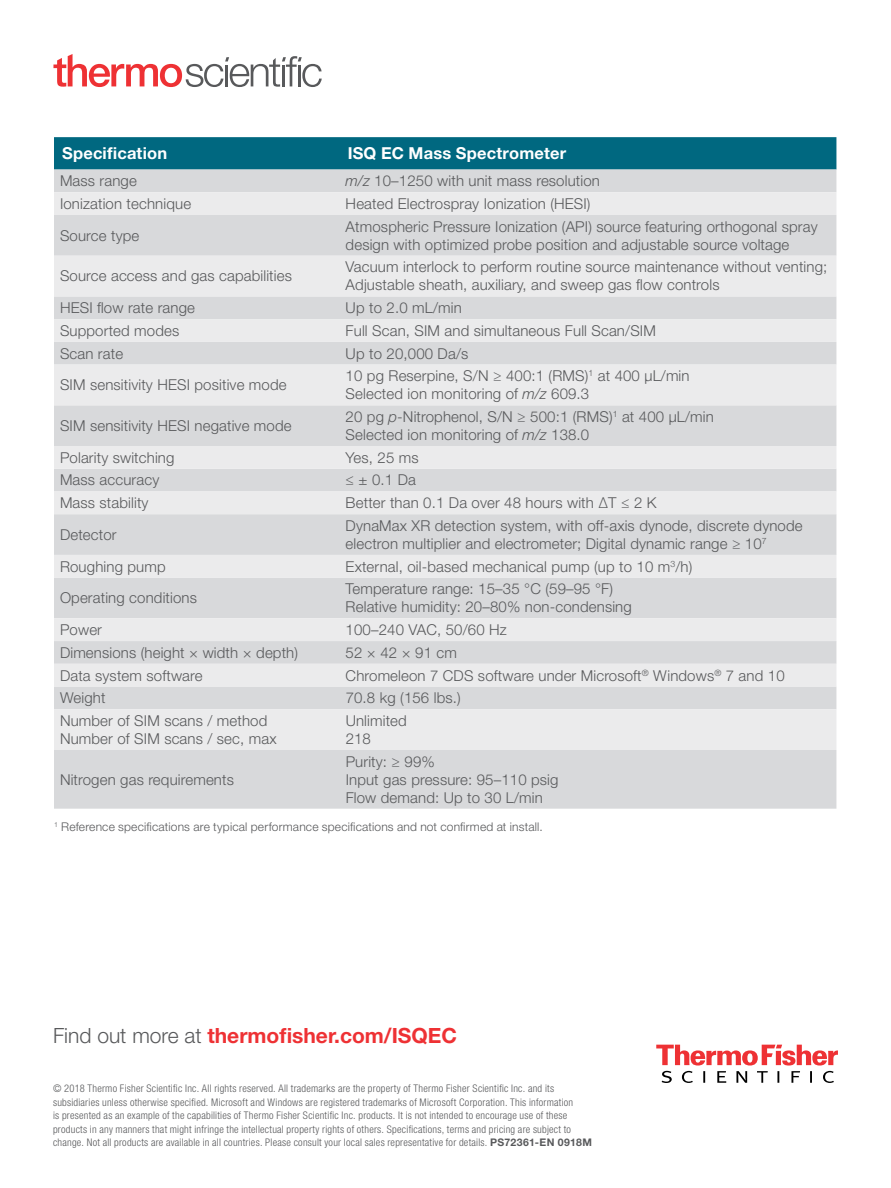
<style>
.page{position:relative;width:891px;height:1188px;background:#fff}
.page>*{position:absolute;margin:0;border:0;box-sizing:border-box;transform-origin:0 0}
.t1{font:700 21px "Helvetica Neue LT Std";color:#ee3134}
.t2{font:700 16.5px "Helvetica Neue LT Std";letter-spacing:.01em;color:#fff}
.t3{font:300 15px/18px "Helvetica Neue LT Std";letter-spacing:.01em;color:#58595b}
.t4{font:300 12px "Helvetica Neue LT Std";letter-spacing:.015em;color:#58595b}
.t5{font:300 condensed 10.5px/13.5px "Helvetica Neue LT Std";letter-spacing:.025em;color:#58595b}
.s1{font-style:italic}
.s2{font-stretch:condensed}
.s3{font-weight:300;color:#58595b}
.s4{font-weight:700;font-stretch:normal}
</style>
<div class="page">
<svg style="left:656px;top:1045px;width:182px;height:38px"></svg>
<svg style="left:53px;top:54px;width:269px;height:33px"></svg>
<div style="left:54px;top:137px;width:782px;height:33px;background:#006880"></div>
<div style="left:54px;top:170px;width:782px;height:639px;background:#d8d9db"></div>
<svg style="left:54px;top:192px;width:782px;height:558px;background:#e1e2e3"></svg>
<p class="t2" style="left:62px;top:143px;width:107px">Specification</p>
<p class="t2" style="left:348px;top:143px;width:220px">ISQ EC Mass Spectrometer</p>
<p class="t3" style="left:60px;top:172px;width:78px">Mass range</p>
<p class="t3" style="left:346px;top:172px;width:256px"><span class="s1">m/z</span> 10–1250 with unit mass resolution</p>
<p class="t3" style="left:60px;top:194px;width:133px">Ionization technique</p>
<p class="t3" style="left:346px;top:194px;width:246px">Heated Electrospray Ionization (HESI)</p>
<p class="t3" style="left:60px;top:226px;width:81px">Source type</p>
<p class="t3" style="left:346px;top:217px;width:474px">Atmospheric Pressure Ionization (API) source featuring orthogonal spray design with optimized probe position and adjustable source voltage</p>
<p class="t3" style="left:60px;top:267px;width:233px">Source access and gas capabilities</p>
<p class="t3" style="left:346px;top:258px;width:483px">Vacuum interlock to perform routine source maintenance without venting;<br>Adjustable sheath, auxiliary, and sweep gas flow controls</p>
<p class="t3" style="left:60px;top:299px;width:136px">HESI flow rate range</p>
<p class="t3" style="left:346px;top:299px;width:118px">Up to 2.0 mL/min</p>
<p class="t3" style="left:60px;top:321px;width:121px">Supported modes</p>
<p class="t3" style="left:346px;top:321px;width:312px">Full Scan, SIM and simultaneous Full Scan/SIM</p>
<p class="t3" style="left:60px;top:344px;width:65px">Scan rate</p>
<p class="t3" style="left:346px;top:344px;width:124px">Up to 20,000 Da/s</p>
<p class="t3" style="left:60px;top:376px;width:228px">SIM sensitivity HESI positive mode</p>
<p class="t3" style="left:346px;top:367px;width:345px">10 pg Reserpine, S/N ≥ 400:1 (RMS)<sup>1</sup> at 400 μL/min<br>Selected ion monitoring of <span class="s1">m/z</span> 609.3</p>
<p class="t3" style="left:60px;top:416px;width:233px">SIM sensitivity HESI negative mode</p>
<p class="t3" style="left:346px;top:407px;width:370px">20 pg <span class="s1">p</span>-Nitrophenol, S/N ≥ 500:1 (RMS)<sup>1</sup> at 400 μL/min<br>Selected ion monitoring of <span class="s1">m/z</span> 138.0</p>
<p class="t3" style="left:60px;top:448px;width:116px">Polarity switching</p>
<p class="t3" style="left:346px;top:448px;width:75px">Yes, 25 ms</p>
<p class="t3" style="left:60px;top:471px;width:101px">Mass accuracy</p>
<p class="t3" style="left:346px;top:471px;width:72px">≤ ± 0.1 Da</p>
<p class="t3" style="left:60px;top:494px;width:90px">Mass stability</p>
<p class="t3" style="left:346px;top:494px;width:312px">Better than 0.1 Da over 48 hours with ΔT ≤ 2 K</p>
<p class="t3" style="left:60px;top:525px;width:58px">Detector</p>
<p class="t3" style="left:346px;top:516px;width:459px">DynaMax XR detection system, with off-axis dynode, discrete dynode electron multiplier and electrometer; Digital dynamic range ≥ 10<sup>7</sup></p>
<p class="t3" style="left:60px;top:557px;width:107px">Roughing pump</p>
<p class="t3" style="left:346px;top:557px;width:348px">External, oil-based mechanical pump (up to 10 m<sup>3</sup>/h)</p>
<p class="t3" style="left:60px;top:589px;width:139px">Operating conditions</p>
<p class="t3" style="left:346px;top:580px;width:288px">Temperature range: 15–35 °C (59–95 °F)<br>Relative humidity: 20–80% non-condensing</p>
<p class="t3" style="left:60px;top:620px;width:44px">Power</p>
<p class="t3" style="left:346px;top:620px;width:163px">100–240 VAC, 50/60 Hz</p>
<p class="t3" style="left:60px;top:643px;width:240px">Dimensions (height <span class="s2">×</span> width <span class="s2">×</span> depth)</p>
<p class="t3" style="left:346px;top:643px;width:113px">52 <span class="s2">×</span> 42 <span class="s2">×</span> 91 cm</p>
<p class="t3" style="left:60px;top:666px;width:144px">Data system software</p>
<p class="t3" style="left:346px;top:666px;width:441px">Chromeleon 7 CDS software under Microsoft<sup>®</sup> Windows<sup>®</sup> 7 and 10</p>
<p class="t3" style="left:60px;top:689px;width:47px">Weight</p>
<p class="t3" style="left:346px;top:689px;width:117px">70.8 kg (156 lbs.)</p>
<p class="t3" style="left:60px;top:711px;width:218px">Number of SIM scans / method<br>Number of SIM scans / sec, max</p>
<p class="t3" style="left:346px;top:711px;width:63px">Unlimited<br>218</p>
<p class="t3" style="left:60px;top:770px;width:175px">Nitrogen gas requirements</p>
<p class="t3" style="left:346px;top:752px;width:214px">Purity: ≥ 99%<br>Input gas pressure: 95–110 psig<br>Flow demand: Up to 30 L/min</p>
<p class="t4" style="left:54px;top:820px;width:490px"><sup>1</sup> Reference specifications are typical performance specifications and not confirmed at install.</p>
<h1 class="t1" style="left:53px;top:1022px;width:406px"><span class="s3">Find out more at</span> thermofisher.com/ISQEC</h1>
<p class="t5" style="left:53px;top:1082px;width:540px">© 2018 Thermo Fisher Scientific Inc. All rights reserved. All trademarks are the property of Thermo Fisher Scientific Inc. and its subsidiaries unless otherwise specified. Microsoft and Windows are registered trademarks of Microsoft Corporation. This information<br>is presented as an example of the capabilities of Thermo Fisher Scientific Inc. products. It is not intended to encourage use of these products in any manners that might infringe the intellectual property rights of others. Specifications, terms and pricing are subject to change. Not all products are available in all countries. Please consult your local sales representative for details. <span class="s4">PS72361-EN 0918M</span></p>
</div>
